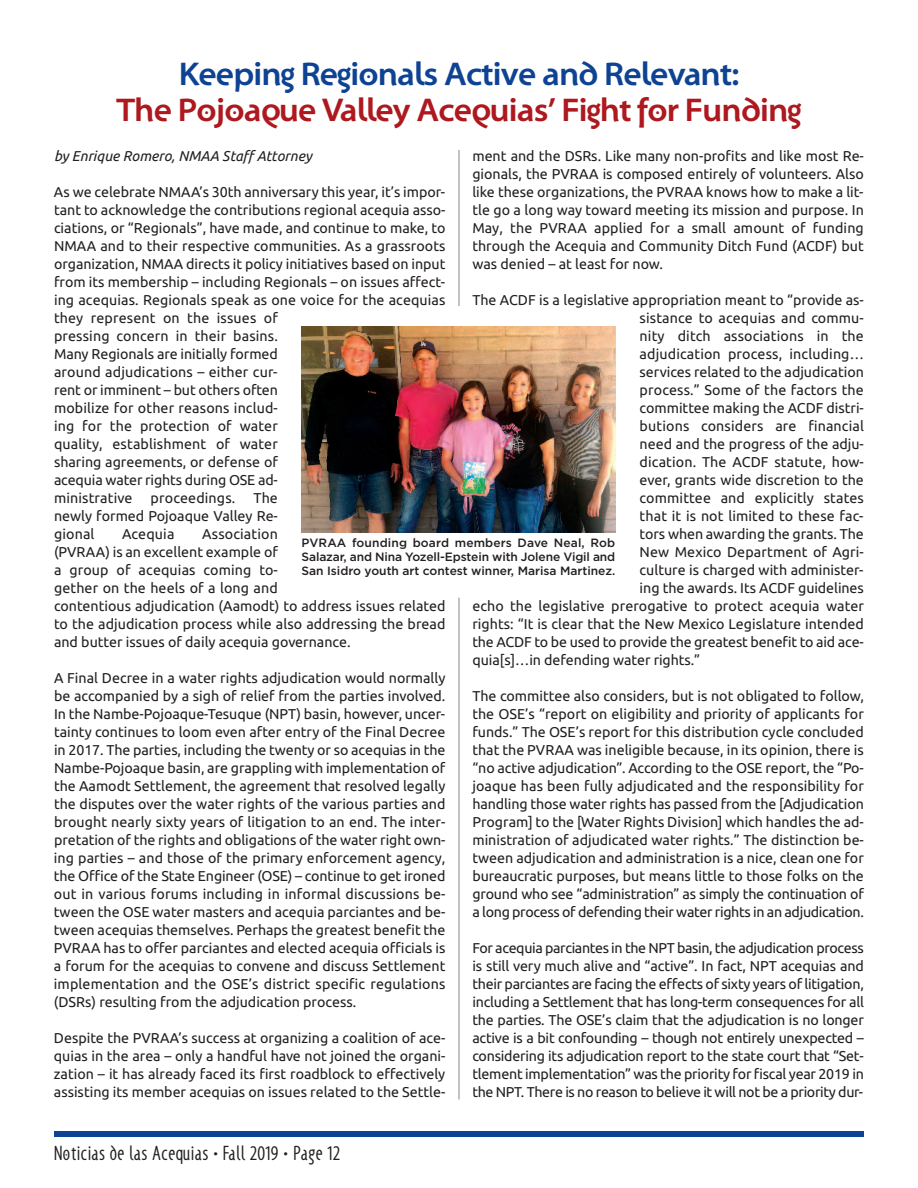
<style>
.page{position:relative;width:918px;height:1188px;background:#fff}
.page>*{position:absolute;margin:0;border:0;box-sizing:border-box;transform-origin:0 0}
.t1{font:700 33px "Santana";letter-spacing:-.025em;color:#ad191e}
.t2{font:700 33px "Santana";letter-spacing:-.025em;color:#0e4393}
.t3{font:condensed 21px "Santana";letter-spacing:.05em;color:#231f20}
.t4{font:14.25px/18px "Ubuntu";color:#231f20;text-align:justify}
.t5{font:italic 14.25px "Ubuntu";color:#231f20}
.t6{font:500 12px/14.4px "Gotham";color:#231f20;text-align:justify}
</style>
<div class="page">
<div style="left:54px;top:1131px;width:810px;height:6px;background:#0e4393"></div>
<hr style="left:458px;top:598px;width:2px;height:502px;background:#aeafb3">
<img style="left:302px;top:327px;width:314px;height:205px">
<hr style="left:458px;top:150px;width:2px;height:156px;background:#aeafb3">
<h1 class="t2" style="left:179px;top:54px;width:562px">Keeping Regionals Active and Relevant:</h1>
<h1 class="t1" style="left:116px;top:91px;width:687px">The Pojoaque Valley Acequias’ Fight for Funding</h1>
<p class="t5" style="left:54px;top:147px;width:259px">by Enrique Romero, NMAA StaffAttorney</p>
<p class="t4" style="left:54px;top:183px;width:393px;text-align:left">As we celebrate NMAA’s 30th anniversary this year, it’s impor&shy;tant to acknowledge the contributions regional acequia asso&shy;ciations, or “Regionals”, have made, and continue to make, to NMAA and to their respective communities. As a grassroots organization, NMAA directs it policy initiatives based on input from its membership – including Regionals – on issues affect&shy;ing acequias. Regionals speak as one voice for the acequias they represent on the issues of<br>pressing concern in their basins.<br>Many Regionals are initially formed<br>around adjudications – either cur-<br>rent or imminent – but others often<br>mobilize for other reasons includ-<br>ing for the protection of water<br>quality, establishment of water<br>sharing agreements, or defense of<br>acequia water rights during OSE ad-<br>ministrative</p>
<p class="t4" style="left:472px;top:147px;width:393px">ment and the DSRs. Like many non-profits and like most Re&shy;gionals, the PVRAA is composed entirely of volunteers. Also like these organizations, the PVRAA knows how to make a lit&shy;tle go a long way toward meeting its mission and purpose. In May, the PVRAA applied for a small amount of funding through the Acequia and Community Ditch Fund (ACDF) but was denied – at least for now.</p>
<p class="t4" style="left:472px;top:291px;width:393px">The ACDF is a legislative appropriation meant to “provide as-</p>
<p class="t4" style="left:640px;top:309px;width:226px">sistance to acequias and commu-</p>
<p class="t4" style="left:640px;top:327px;width:226px">nity ditch associations in the</p>
<p class="t4" style="left:640px;top:345px;width:226px">adjudication process, including…</p>
<p class="t4" style="left:640px;top:363px;width:226px">services related to the adjudication</p>
<p class="t4" style="left:640px;top:381px;width:226px">process.” Some of the factors the</p>
<p class="t4" style="left:640px;top:399px;width:226px">committee making the ACDF distri-</p>
<p class="t4" style="left:640px;top:417px;width:226px">butions considers are financial</p>
<p class="t4" style="left:640px;top:435px;width:226px">need and the progress of the adju-</p>
<p class="t4" style="left:640px;top:453px;width:226px">dication. The ACDF statute, how-</p>
<p class="t4" style="left:640px;top:471px;width:226px">ever, grants wide discretion to the</p>
<p class="t4" style="left:640px;top:489px;width:226px">committee and explicitly states</p>
<p class="t4" style="left:640px;top:507px;width:225px">that it is not limited to these fac-</p>
<p class="t4" style="left:640px;top:525px;width:226px">tors when awarding the grants. The</p>
<p class="t4" style="left:640px;top:543px;width:226px">New Mexico Department of Agri-</p>
<p class="t4" style="left:640px;top:561px;width:225px">culture is charged with administer-</p>
<p class="t4" style="left:640px;top:579px;width:226px">ing the awards. Its ACDF guidelines</p>
<p class="t4" style="left:472px;top:597px;width:393px">echo the legislative prerogative to protect acequia water</p>
<p class="t4" style="left:472px;top:615px;width:393px">rights: “It is clear that the New Mexico Legislature intended</p>
<p class="t4" style="left:472px;top:633px;width:393px">the ACDF to be used to provide the greatest benefit to aid ace-</p>
<p class="t4" style="left:472px;top:651px;width:229px">quia[s]…in defending water rights.”</p>
<p class="t4" style="left:472px;top:687px;width:393px">The committee also considers, but is not obligated to follow, the OSE’s “report on eligibility and priority of applicants for funds.” The OSE’s report for this distribution cycle concluded that the PVRAA was ineligible because, in its opinion, there is “no active adjudication”. According to the OSE report, the “Po&shy;joaque has been fully adjudicated and the responsibility for handling those water rights has passed from the [Adjudication Program] to the [Water Rights Division] which handles the ad&shy;ministration of adjudicated water rights.” The distinction be&shy;tween adjudication and administration is a nice, clean one for bureaucratic purposes, but means little to those folks on the ground who see “administration” as simply the continuation of a long process of defending their water rights in an adjudication.</p>
<p class="t4" style="left:472px;top:939px;width:393px">For acequia parciantes in the NPT basin, the adjudication process is still very much alive and “active”. In fact, NPT acequias and their parciantes are facing the effects of sixty years of litigation, including a Settlement that has long-term consequences for all the parties. The OSE’s claim that the adjudication is no longer active is a bit confounding – though not entirely unexpected – considering its adjudication report to the state court that “Set&shy;tlement implementation” was the priority for fiscal year 2019 in the NPT. There is no reason to believe it will not be a priority dur-</p>
<p class="t4" style="left:54px;top:489px;width:225px;text-indent:199px">The newly formed Pojoaque Valley Re&shy;gional</p>
<p class="t4" style="left:151px;top:489px;width:86px">proceedings.</p>
<p class="t4" style="left:54px;top:525px;width:393px;text-align:left;text-indent:148px">Association<br>(PVRAA) is an excellent example of<br>a group of acequias coming to-<br>gether on the heels of a long and<br>contentious adjudication (Aamodt) to address issues related to the adjudication process while also addressing the bread and butter issues of daily acequia governance.</p>
<p class="t4" style="left:54px;top:669px;width:393px">A Final Decree in a water rights adjudication would normally be accompanied by a sigh of relief from the parties involved.<br>In the Nambe-Pojoaque-Tesuque (NPT) basin, however, uncer&shy;tainty continues to loom even after entry of the Final Decree in 2017. The parties, including the twenty or so acequias in the Nambe-Pojoaque basin, are grappling with implementation of the Aamodt Settlement, the agreement that resolved legally the disputes over the water rights of the various parties and brought nearly sixty years of litigation to an end. The inter&shy;pretation of the rights and obligations of the water right own&shy;ing parties – and those of the primary enforcement agency, the Office of the State Engineer (OSE) – continue to get ironed out in various forums including in informal discussions be&shy;tween the OSE water masters and acequia parciantes and be&shy;tween acequias themselves. Perhaps the greatest benefit the PVRAA has to offer parciantes and elected acequia officials is a forum for the acequias to convene and discuss Settlement implementation and the OSE’s district specific regulations (DSRs) resulting from the adjudication process.</p>
<p class="t4" style="left:54px;top:1029px;width:393px">Despite the PVRAA’s success at organizing a coalition of ace&shy;quias in the area – only a handful have not joined the organi&shy;zation – it has already faced its first roadblock to effectively assisting its member acequias on issues related to the Settle-</p>
<p class="t4" style="left:122px;top:525px;width:54px">Acequia</p>
<p class="t6" style="left:301px;top:536px;width:315px">PVRAA founding board members Dave Neal, Rob Salazar, and Nina Yozell-Epstein with Jolene Vigil and San Isidro youth art contest winner, Marisa Martinez.</p>
<h2 class="t3" style="left:54px;top:1143px;width:287px">Noticias de las Acequias • Fall 2019 • Page 12</h2>
</div>
